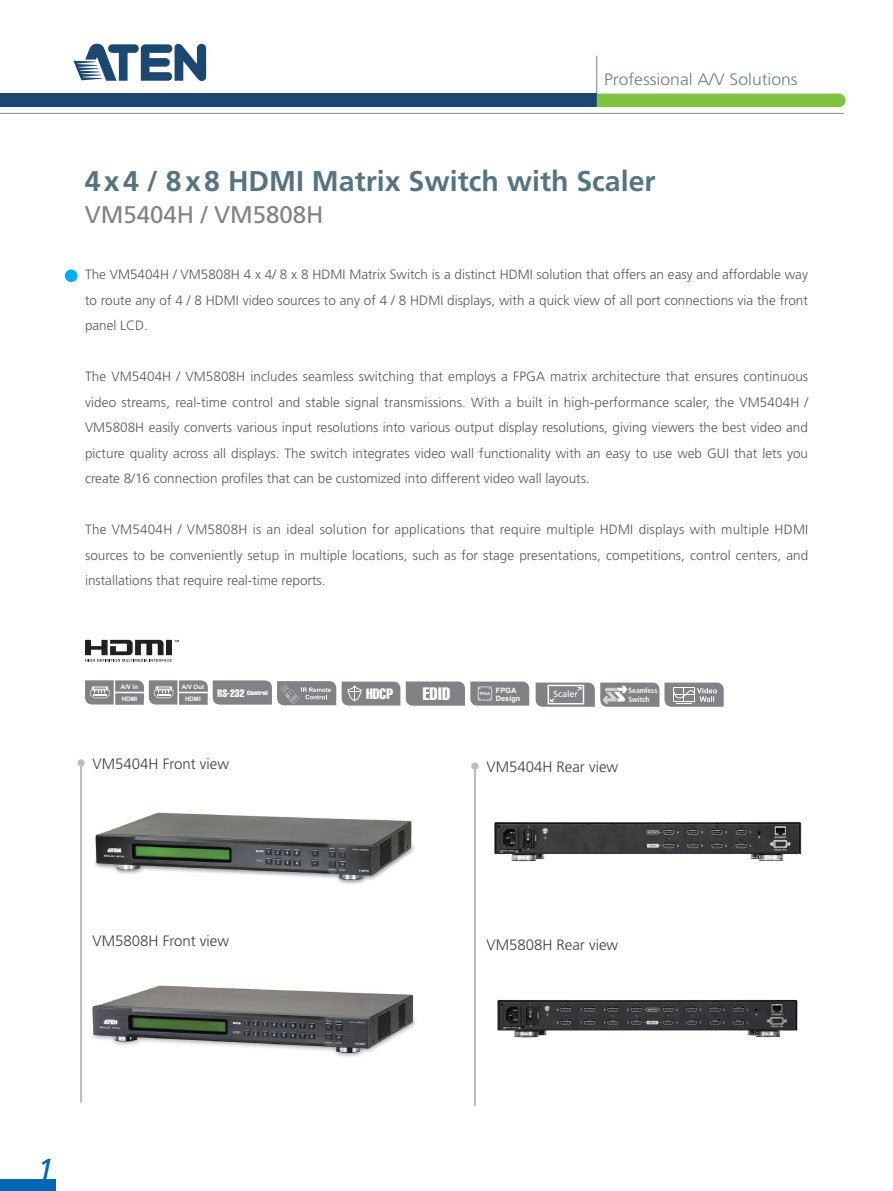
<style>
.page{position:relative;width:893px;height:1191px;background:#fff}
.page>*{position:absolute;margin:0;border:0;box-sizing:border-box;transform-origin:0 0}
.t1{font:italic 30.3px "Frutiger";color:#0166b3}
.t2{font:700 28.5px "Frutiger";color:#557482}
.t3{font:24px "Frutiger";color:#808285}
.t4{font:extra-condensed 17.55px "Helvetica";color:#fff}
.t5{font:300 16.5px "Frutiger";color:#707e88;scale:1.06 1}
.t6{font:300 15px "Frutiger";color:#3e3e3f}
.t7{font:extra-condensed 14.55px "Helvetica";color:#fff}
.t8{font:300 13.5px/25.5px "Frutiger";color:#57585a;text-align:justify}
.t9{font:9px "Frutiger";color:#fff}
.t10{font:700 condensed 7.5px/9px "Frutiger";color:#fff}
.t11{font:700 7.35px/8.9px "Arial";color:#fff}
.t12{font:700 6.15px "Arial";color:#fff}
.t13{font:extra-condensed 6px "Helvetica";color:#fff;scale:1.3 1}
.t14{font:700 4.05px "Frutiger";color:#fff;scale:1.05 1}
.s1{font-size:10.5px}
</style>
<div class="page">
<hr style="left:596px;top:56px;width:1px;height:38px;background:#808285">
<div style="left:0;top:94px;width:597px;height:13px;background:#1c4771"></div>
<hr style="left:0;top:113px;width:844px;height:1px;background:#808285">
<div style="left:597px;top:94px;width:248px;height:13px;background:#7fc241"></div>
<svg style="left:73px;top:43px;width:133px;height:38px"></svg>
<div style="left:0;top:1179px;width:55px;height:12px;background:#0166b3"></div>
<div style="left:65px;top:269px;width:12px;height:13px;background:#00aeef;border-radius:50%"></div>
<div style="left:77px;top:759px;width:8px;height:7px;background:#bcbdc0;border-radius:50%"></div>
<hr style="left:80px;top:763px;width:2px;height:339px;background:#bcbdc0">
<div style="left:471px;top:762px;width:8px;height:8px;background:#bcbdc0;border-radius:50%"></div>
<hr style="left:474px;top:766px;width:2px;height:340px;background:#bcbdc0">
<img style="left:94px;top:812px;width:321px;height:72px">
<img style="left:92px;top:985px;width:324px;height:72px">
<img style="left:494px;top:821px;width:308px;height:41px">
<img style="left:497px;top:999px;width:301px;height:39px">
<svg style="left:85px;top:640px;width:94px;height:22px"></svg>
<svg style="left:85px;top:680px;width:251px;height:25px;background:#97989b"></svg>
<svg style="left:406px;top:681px;width:123px;height:24px;background:#8b8c8f"></svg>
<svg style="left:342px;top:681px;width:58px;height:24px"></svg>
<svg style="left:536px;top:682px;width:188px;height:25px;background:#9c9da0"></svg>
<p class="t5" style="left:604px;top:70px;width:184px">Professional A/V Solutions</p>
<h2 class="t2" style="left:85px;top:164px;width:572px">4x4 / 8x8 HDMI Matrix Switch with Scaler</h2>
<h3 class="t3" style="left:85px;top:201px;width:240px">VM5404H / VM5808H</h3>
<p class="t8" style="left:85px;top:262px;width:724px">The VM5404H / VM5808H 4 x 4/ 8 x 8 HDMI Matrix Switch is a distinct HDMI solution that offers an easy and affordable way to route any of 4 / 8 HDMI video sources to any of 4 / 8 HDMI displays, with a quick view of all port connections via the front panel LCD.</p>
<p class="t8" style="left:85px;top:364px;width:725px">The VM5404H / VM5808H includes seamless switching that employs a FPGA matrix architecture that ensures continuous video streams, real-time control and stable signal transmissions. With a built in high-performance scaler, the VM5404H / VM5808H easily converts various input resolutions into various output display resolutions, giving viewers the best video and picture quality across all displays. The switch integrates video wall functionality with an easy to use web GUI that lets you create 8/16 connection profiles that can be customized into different video wall layouts.</p>
<p class="t8" style="left:85px;top:517px;width:725px">The VM5404H / VM5808H is an ideal solution for applications that require multiple HDMI displays with multiple HDMI sources to be conveniently setup in multiple locations, such as for stage presentations, competitions, control centers, and installations that require real-time reports.</p>
<p class="t12" style="left:121px;top:682px;width:19px">A/V In</p>
<p class="t12" style="left:122px;top:695px;width:17px">HDMI</p>
<p class="t12" style="left:182px;top:682px;width:24px">A/V Out</p>
<p class="t12" style="left:185px;top:695px;width:17px">HDMI</p>
<p class="t11" style="left:496px;top:685px;width:26px">FPGA<br>Design</p>
<p class="t13" style="left:218px;top:690px;width:40px"><span class="s1">RS-232</span> Control</p>
<p class="t4" style="left:423px;top:684px;width:29px">EDID</p>
<p class="t10" style="left:628px;top:686px;width:30px">Seamless<br>Switch</p>
<p class="t7" style="left:366px;top:686px;width:28px">HDCP</p>
<p class="t9" style="left:554px;top:688px;width:26px">Scaler</p>
<p class="t14" style="left:480px;top:691px;width:12px">FPGA</p>
<p class="t6" style="left:93px;top:755px;width:138px">VM5404H Front view</p>
<p class="t6" style="left:93px;top:932px;width:138px">VM5808H Front view</p>
<p class="t6" style="left:486px;top:758px;width:133px">VM5404H Rear view</p>
<p class="t6" style="left:486px;top:936px;width:133px">VM5808H Rear view</p>
<h1 class="t1" style="left:38px;top:1152px;width:18px">1</h1>
</div>
